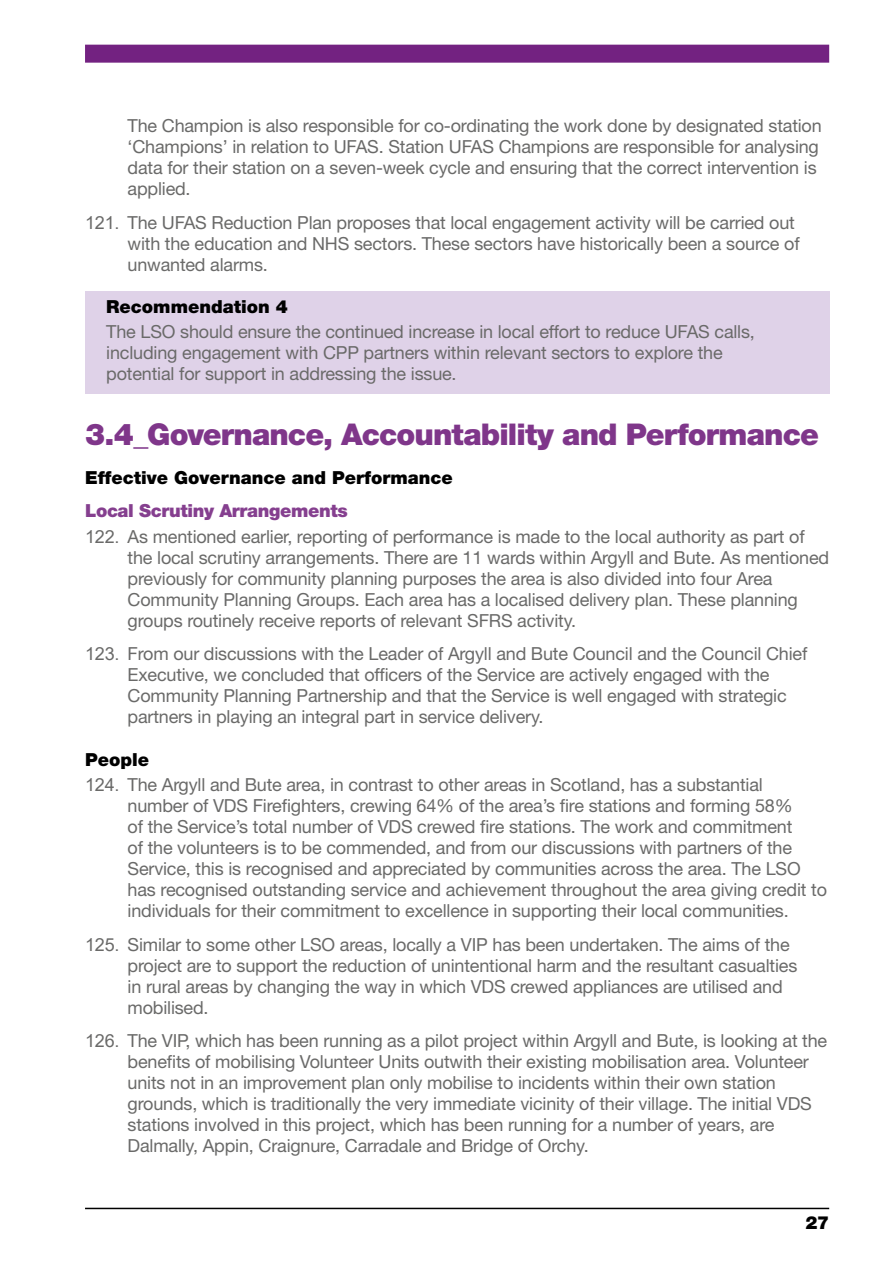
<style>
.page{position:relative;width:893px;height:1263px;background:#fff}
.page>*{position:absolute;margin:0;border:0;box-sizing:border-box;transform-origin:0 0}
.t1{font:900 30px "Helvetica Neue LT Std";letter-spacing:-.03em;color:#7f368a}
.t2{font:18px/21px "Helvetica Neue LT Std";letter-spacing:-.01em;color:#6a6a69}
.t3{font:900 18px "Helvetica Neue LT Std";color:#000}
.s1{font-family:"Arial"}
.s2{font-weight:900;color:#853f8f}
.s3{font-weight:900;color:#000}
</style>
<div class="page">
<div style="left:85px;top:45px;width:744px;height:18px;background:#732281"></div>
<hr style="left:85px;top:1208px;width:744px;height:1px;background:#000">
<div style="left:85px;top:292px;width:744px;height:35px;background:#dfd2e8"></div>
<div style="left:85px;top:317px;width:744px;height:77px;background:#dfd2e8"></div>
<p class="t2" style="left:128px;top:115px;width:696px">The Champion is also responsible for co-ordinating the work done by designated station ‘Champions’ in relation to UFAS. Station UFAS Champions are responsible for analysing data for their station on a seven-week cycle and ensuring that the correct intervention is applied.</p>
<p class="t2" style="left:128px;top:212px;width:674px;text-indent:-43px"><span class="s1">121.</span> The UFAS Reduction Plan proposes that local engagement activity will be carried out with the education and NHS sectors. These sectors have historically been a source of unwanted alarms.</p>
<p class="t3" style="left:106px;top:296px;width:183px">Recommendation 4</p>
<p class="t2" style="left:106px;top:321px;width:650px">The LSO should ensure the continued increase in local effort to reduce UFAS calls, including engagement with CPP partners within relevant sectors to explore the potential for support in addressing the issue.</p>
<h1 class="t1" style="left:85px;top:417px;width:735px">3.4_Governance, Accountability and Performance</h1>
<p class="t3" style="left:85px;top:466px;width:369px">Effective Governance and Performance</p>
<p class="t2" style="left:85px;top:498px;width:721px;line-height:25.2px"><span class="s2">Local Scrutiny Arrangements<br></span><span class="s1">122.</span> As mentioned earlier, reporting of performance is made to the local authority as part of</p>
<p class="t2" style="left:128px;top:546px;width:703px">the local scrutiny arrangements. There are 11 wards within Argyll and Bute. As mentioned previously for community planning purposes the area is also divided into four Area Community Planning Groups. Each area has a localised delivery plan. These planning groups routinely receive reports of relevant SFRS activity.</p>
<p class="t2" style="left:128px;top:643px;width:681px;text-indent:-43px"><span class="s1">123.</span> From our discussions with the Leader of Argyll and Bute Council and the Council Chief Executive, we concluded that officers of the Service are actively engaged with the Community Planning Partnership and that the Service is well engaged with strategic partners in playing an integral part in service delivery.</p>
<p class="t2" style="left:85px;top:746px;width:679px;line-height:25.2px"><span class="s3">People<br></span><span class="s1">124.</span> The Argyll and Bute area, in contrast to other areas in Scotland, has a substantial</p>
<p class="t2" style="left:128px;top:795px;width:701px">number of VDS Firefighters, crewing 64% of the area’s fire stations and forming 58%<br>of the Service’s total number of VDS crewed fire stations. The work and commitment<br>of the volunteers is to be commended, and from our discussions with partners of the Service, this is recognised and appreciated by communities across the area. The LSO has recognised outstanding service and achievement throughout the area giving credit to individuals for their commitment to excellence in supporting their local communities.</p>
<p class="t2" style="left:128px;top:933px;width:671px;text-indent:-43px"><span class="s1">125.</span> Similar to some other LSO areas, locally a VIP has been undertaken. The aims of the project are to support the reduction of unintentional harm and the resultant casualties in rural areas by changing the way in which VDS crewed appliances are utilised and mobilised.</p>
<p class="t2" style="left:128px;top:1030px;width:701px;text-indent:-43px"><span class="s1">126.</span> The VIP, which has been running as a pilot project within Argyll and Bute, is looking at the benefits of mobilising Volunteer Units outwith their existing mobilisation area. Volunteer units not in an improvement plan only mobilise to incidents within their own station grounds, which is traditionally the very immediate vicinity of their village. The initial VDS stations involved in this project, which has been running for a number of years, are Dalmally, Appin, Craignure, Carradale and Bridge of Orchy.</p>
<p class="t3" style="left:805px;top:1212px;width:25px">27</p>
</div>
